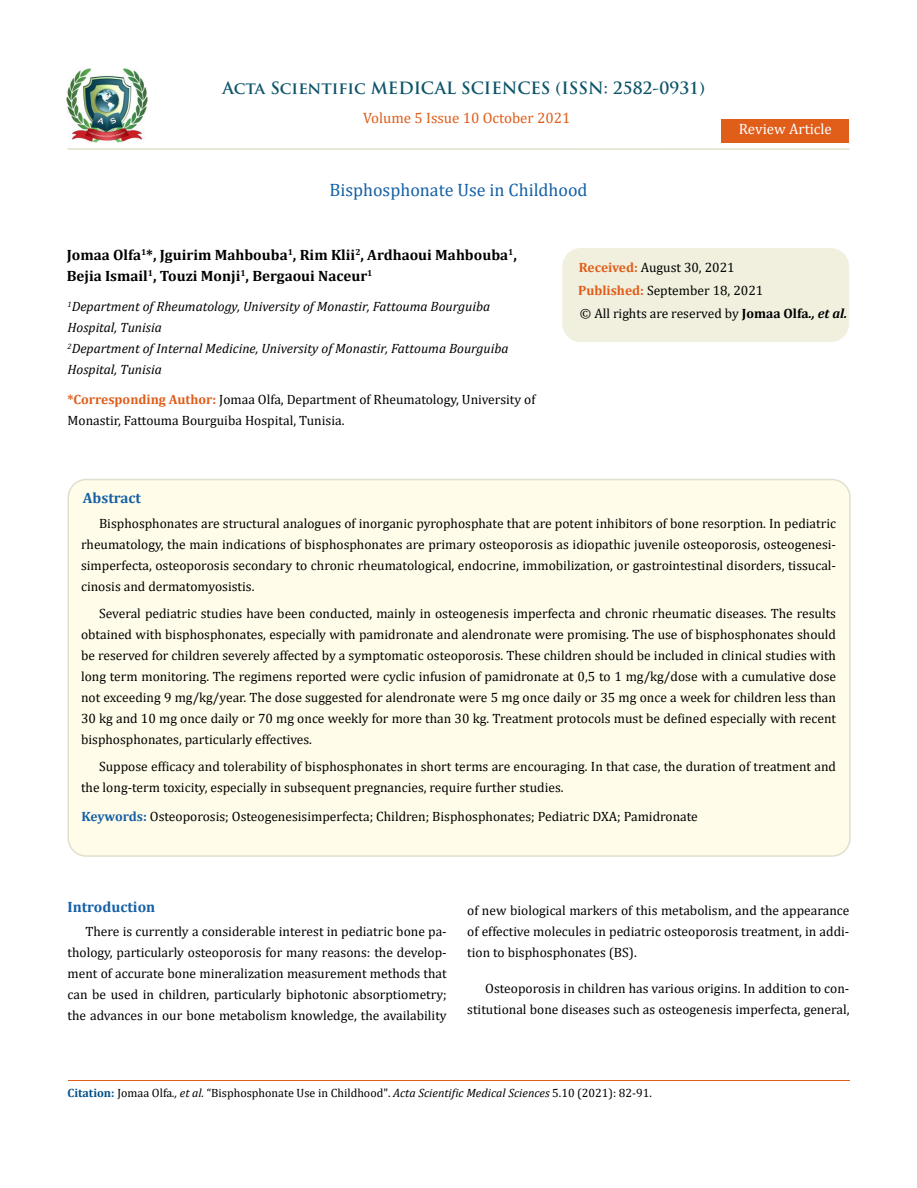
<style>
.page{position:relative;width:917px;height:1188px;background:#fff}
.page>*{position:absolute;margin:0;border:0;box-sizing:border-box;transform-origin:0 0}
.t1{font:18px "Cambria";color:#1560a6}
.t2{font:700 16.5px "Trajan Pro";color:#0e546a}
.t3{font:700 15px/21px "Cambria";color:#000}
.t4{font:15px "Cambria";color:#e05d1a}
.t5{font:700 15px "Cambria";color:#1560a6}
.t6{font:15px "Cambria";color:#fff}
.t7{font:13.5px/21px "Cambria";color:#000;text-align:justify}
.t8{font:italic 13.5px/21px "Cambria";color:#000}
.t9{font:12px "Cambria";color:#000}
.s1{font-weight:700;color:#e05d1a}
.s2{font-weight:700}
.s3{font-weight:700;font-style:italic}
.s4{font-weight:700;color:#1560a6}
.s5{font-weight:700;color:#035089}
.s6{font-style:italic}
</style>
<div class="page">
<img style="left:67px;top:68px;width:80px;height:74px">
<div style="left:721px;top:119px;width:128px;height:23px;background:#e05d1a"></div>
<div style="left:563px;top:249px;width:285px;height:92px;background:#f1f0de;border-radius:18px"></div>
<div style="left:562px;top:248px;width:287px;height:94px;border:2px solid #f1f0de;border-radius:18px"></div>
<div style="left:68px;top:480px;width:781px;height:376px;background:#fffde9;border-radius:18px"></div>
<div style="left:67px;top:479px;width:783px;height:378px;border:2px solid #e0dfcd;border-radius:18px"></div>
<hr style="left:68px;top:1081px;width:781px;height:1px;background:#e05d1a">
<hr style="left:67px;top:148px;width:782px;height:2px;background:#e0dfcd">
<p class="t2" style="left:222px;top:77px;width:484px">Acta Scientific MEDICAL SCIENCES (ISSN: 2582-0931)</p>
<p class="t4" style="left:363px;top:109px;width:209px">Volume 5 Issue 10 October 2021</p>
<h1 class="t1" style="left:329px;top:180px;width:260px">Bisphosphonate Use in Childhood</h1>
<p class="t6" style="left:739px;top:120px;width:94px">Review Article</p>
<p class="t3" style="left:67px;top:244px;width:451px">Jomaa Olfa<sup>1</sup>*, Jguirim Mahbouba<sup>1</sup>, Rim Klii<sup>2</sup>, Ardhaoui Mahbouba<sup>1</sup>,<br>Bejia Ismail<sup>1</sup>, Touzi Monji<sup>1</sup>, Bergaoui Naceur<sup>1</sup></p>
<p class="t8" style="left:67px;top:296px;width:442px"><sup>1</sup>Department of Rheumatology, University of Monastir, Fattouma Bourguiba Hospital, Tunisia<br><sup>2</sup>Department of Internal Medicine, University of Monastir, Fattouma Bourguiba Hospital, Tunisia</p>
<p class="t7" style="left:67px;top:389px;width:469px"><span class="s1">*Corresponding Author:</span> Jomaa Olfa, Department of Rheumatology, University of<br>Monastir, Fattouma Bourguiba Hospital, Tunisia.</p>
<p class="t7" style="left:578px;top:256px;width:271px;line-height:23.1px;text-align:left"><span class="s1">Received:</span> August 30, 2021<br><span class="s1">Published:</span> September 18, 2021<br>© All rights are reserved by <span class="s2">Jomaa Olfa</span><span class="s3">., et al.</span></p>
<p class="t5" style="left:83px;top:487px;width:60px">Abstract</p>
<p class="t7" style="left:81px;top:513px;width:756px;text-indent:18px">Bisphosphonates are structural analogues of inorganic pyrophosphate that are potent inhibitors of bone resorption. In pediatric rheumatology, the main indications of bisphosphonates are primary osteoporosis as idiopathic juvenile osteoporosis, osteogenesi&shy;simperfecta, osteoporosis secondary to chronic rheumatological, endocrine, immobilization, or gastrointestinal disorders, tissucal&shy;cinosis and dermatomyosistis.</p>
<p class="t7" style="left:81px;top:603px;width:756px;text-indent:18px">Several pediatric studies have been conducted, mainly in osteogenesis imperfecta and chronic rheumatic diseases. The results obtained with bisphosphonates, especially with pamidronate and alendronate were promising. The use of bisphosphonates should be reserved for children severely affected by a symptomatic osteoporosis. These children should be included in clinical studies with long term monitoring. The regimens reported were cyclic infusion of pamidronate at 0,5 to 1 mg/kg/dose with a cumulative dose not exceeding 9 mg/kg/year. The dose suggested for alendronate were 5 mg once daily or 35 mg once a week for children less than 30 kg and 10 mg once daily or 70 mg once weekly for more than 30 kg. Treatment protocols must be defined especially with recent bisphosphonates, particularly effectives.</p>
<p class="t7" style="left:81px;top:756px;width:756px;text-indent:18px">Suppose efficacy and tolerability of bisphosphonates in short terms are encouraging. In that case, the duration of treatment and the long-term toxicity, especially in subsequent pregnancies, require further studies.</p>
<p class="t7" style="left:82px;top:805px;width:617px"><span class="s4">Keywords:</span> Osteoporosis; Osteogenesisimperfecta; Children; Bisphosphonates; Pediatric DXA; Pamidronate</p>
<p class="t5" style="left:67px;top:896px;width:89px">Introduction</p>
<p class="t7" style="left:67px;top:921px;width:381px;text-indent:18px">There is currently a considerable interest in pediatric bone pa&shy;thology, particularly osteoporosis for many reasons: the develop&shy;ment of accurate bone mineralization measurement methods that can be used in children, particularly biphotonic absorptiometry; the advances in our bone metabolism knowledge, the availability</p>
<p class="t7" style="left:467px;top:900px;width:384px">of new biological markers of this metabolism, and the appearance of effective molecules in pediatric osteoporosis treatment, in addi&shy;tion to bisphosphonates (BS).</p>
<p class="t7" style="left:467px;top:978px;width:384px;text-align:right">Osteoporosis in children has various origins. In addition to con&shy;stitutional bone diseases such as osteogenesis imperfecta, general,</p>
<p class="t9" style="left:68px;top:1086px;width:586px"><span class="s5">Citation:</span> Jomaa Olfa<span class="s6">., et al.</span> “Bisphosphonate Use in Childhood". <span class="s6">Acta Scientific Medical Sciences</span> 5.10 (2021): 82-91.</p>
</div>
